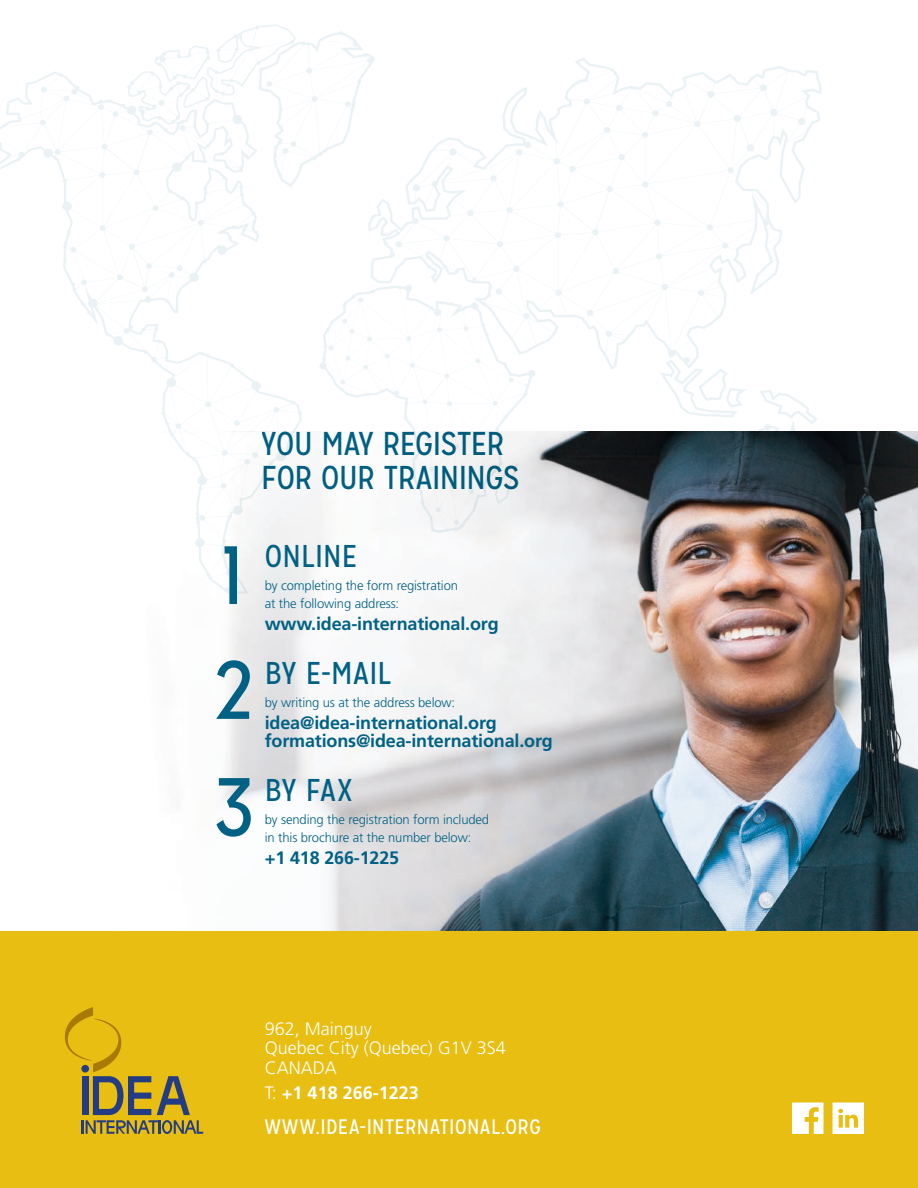
<style>
.page{position:relative;width:918px;height:1188px;background:#fff}
.page>*{position:absolute;margin:0;border:0;box-sizing:border-box;transform-origin:0 0}
.t1{font:82.5px/115.9px "Mission Gothic";color:#016184}
.t2{font:33px/34.5px "Mission Gothic";letter-spacing:-.015em;color:#016184}
.t3{font:31.5px "Mission Gothic";color:#016184}
.t4{font:21px "Mission Gothic";letter-spacing:.02em;color:#fff}
.t5{font:700 18px/18px "Frutiger";letter-spacing:-.01em;color:#016184}
.t6{font:300 18px/19.5px "Frutiger";color:#fff}
.t7{font:700 18px "Frutiger";color:#fff}
.t8{font:300 13.05px/18px "Frutiger";letter-spacing:-.01em;color:#016184}
.s1{font-weight:300}
</style>
<div class="page">
<img style="left:0;top:431px;width:918px;height:501px">
<svg style="left:0;top:24px;width:822px;height:570px"></svg>
<div style="left:0;top:932px;width:918px;height:256px;background:#e7be11"></div>
<svg style="left:65px;top:1007px;width:138px;height:127px"></svg>
<svg style="left:833px;top:1103px;width:31px;height:31px"></svg>
<svg style="left:792px;top:1102px;width:32px;height:32px"></svg>
<h2 class="t2" style="left:262px;top:426px;width:259px">YOU MAY REGISTER<br>FOR OUR TRAININGS</h2>
<h1 class="t1" style="left:214px;top:518px;width:42px">1<br>2<br>3</h1>
<h3 class="t3" style="left:265px;top:537px;width:94px">ONLINE</h3>
<p class="t8" style="left:265px;top:576px;width:195px">by completing the form registration at the following address:</p>
<h3 class="t5" style="left:265px;top:615px;width:235px">www.idea-international.org</h3>
<h3 class="t3" style="left:265px;top:654px;width:128px">BY E-MAIL</h3>
<p class="t8" style="left:265px;top:693px;width:192px">by writing us at the address below:</p>
<h3 class="t5" style="left:265px;top:714px;width:290px">idea@idea-international.org formations@idea-international.org</h3>
<h3 class="t3" style="left:265px;top:771px;width:89px">BY FAX</h3>
<p class="t8" style="left:265px;top:810px;width:226px">by sending the registration form included in this brochure at the number below:</p>
<h3 class="t5" style="left:265px;top:849px;width:136px">+1 418 266-1225</h3>
<h3 class="t6" style="left:265px;top:1019px;width:243px">962, Mainguy<br>Quebec City (Quebec) G1V 3S4<br>CANADA</h3>
<h3 class="t7" style="left:265px;top:1083px;width:155px"><span class="s1">T:</span> +1 418 266-1223</h3>
<h3 class="t4" style="left:265px;top:1114px;width:278px">WWW.IDEA-INTERNATIONAL.ORG</h3>
</div>
